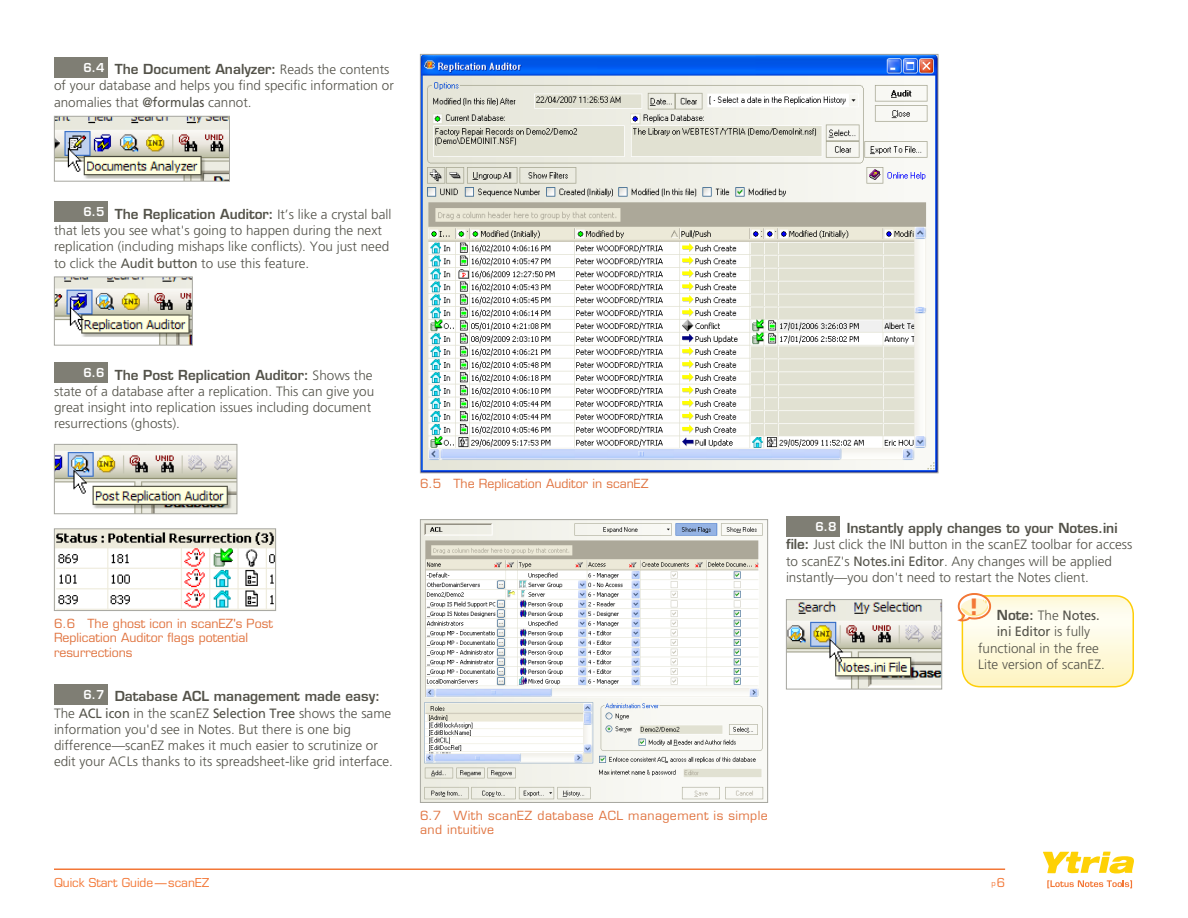
<style>
.page{position:relative;width:1188px;height:918px;background:#fff}
.page>*{position:absolute;margin:0;border:0;box-sizing:border-box;transform-origin:0 0}
.t1{font:700 21.9px "Eurostile";color:#f37736}
.Text_-_Level_2{font:300 13.5px/16.2px "Frutiger";color:#535249}
.Text_-_Level_2-2{font:13.5px "Frutiger";letter-spacing:-.01em;color:#535249;scale:.95 1}
.Captions{font:12.3px/14.7px "Eurostile";color:#e0733f}
.Captions-2{font:12.3px/14.7px "Eurostile";letter-spacing:.035em;color:#e0733f}
.t2{font:12px "Eurostile";color:#f37736}
.t3{font:600 12px "Eurostile";color:#fff}
.t4{font:7.5px "Eurostile";color:#f37736}
.s1{font-family:"Eurostile";font-weight:600}
.s2{font-weight:400}
.s3{font-weight:300}
.s4{font-size:12px}
</style>
<div class="page">
<svg style="left:1043px;top:852px;width:91px;height:21px"></svg>
<svg style="left:1047px;top:880px;width:85px;height:8px"></svg>
<div style="left:54px;top:57px;width:54px;height:20px;background:#7f7e74"></div>
<div style="left:54px;top:202px;width:54px;height:20px;background:#7f7e74"></div>
<div style="left:54px;top:363px;width:54px;height:20px;background:#7f7e74"></div>
<div style="left:54px;top:684px;width:54px;height:20px;background:#7f7e74"></div>
<img style="left:54px;top:444px;width:184px;height:70px">
<svg style="left:54px;top:528px;width:222px;height:83px"></svg>
<img style="left:54px;top:116px;width:176px;height:66px">
<img style="left:54px;top:276px;width:139px;height:70px">
<div style="left:786px;top:516px;width:54px;height:20px;background:#7f7e74"></div>
<svg style="left:420px;top:519px;width:348px;height:284px"></svg>
<img style="left:786px;top:599px;width:156px;height:91px">
<svg style="left:957px;top:593px;width:176px;height:94px"></svg>
<hr style="left:54px;top:868px;width:951px;height:2px;background:#f37736">
<svg style="left:420px;top:54px;width:519px;height:420px"></svg>
<p class="t3" style="left:83px;top:60px;width:23px">6.4</p>
<p class="Text_-_Level_2" style="left:54px;top:62px;width:341px;text-indent:61px"><span class="s1">The Document Analyzer:</span> Reads the contents of your database and helps you find specific information or anomalies that <span class="s2">@formulas</span> cannot.</p>
<p class="t3" style="left:83px;top:204px;width:23px">6.5</p>
<p class="Text_-_Level_2" style="left:54px;top:206px;width:339px;text-indent:61px"><span class="s1">The Replication Auditor:</span> It’s like a crystal ball that lets you see what's going to happen during the next replication (including mishaps like conflicts). You just need to click the <span class="s2">Audit button</span> to use this feature.</p>
<p class="t3" style="left:83px;top:365px;width:23px">6.6</p>
<p class="Text_-_Level_2" style="left:54px;top:367px;width:322px;text-indent:61px"><span class="s1">The Post Replication Auditor:</span> Shows the state of a database after a replication. This can give you great insight into replication issues including document resurrections (ghosts).</p>
<p class="Captions" style="left:54px;top:616px;width:220px">6.6 The ghost icon in scanEZ's Post<br>Replication Auditor flags potential resurrections</p>
<p class="t3" style="left:83px;top:687px;width:23px">6.7</p>
<p class="Text_-_Level_2" style="left:54px;top:689px;width:341px;text-indent:61px"><span class="s1">Database ACL management made easy:<br></span>The <span class="s2">ACL icon</span> in the scanEZ <span class="s2">Selection Tree</span> shows the same information you'd see in Notes. But there is one big difference—scanEZ makes it much easier to scrutinize or edit your ACLs thanks to its spreadsheet-like grid interface.</p>
<p class="Captions" style="left:420px;top:477px;width:230px">6.5 The Replication Auditor in scanEZ</p>
<p class="t3" style="left:815px;top:519px;width:23px">6.8</p>
<p class="Text_-_Level_2" style="left:786px;top:521px;width:348px;text-indent:61px"><span class="s1">Instantly apply changes to your Notes.ini file:</span> Just click the INI button in the scanEZ toolbar for access to scanEZ's <span class="s2">Notes.ini Editor</span>. Any changes will be applied instantly—you don't need to restart the Notes client.</p>
<h1 class="t1" style="left:970px;top:594px;width:9px">!</h1>
<p class="Text_-_Level_2-2" style="left:997px;top:608px;width:110px"><span class="s1">Note:</span> <span class="s3">The</span> Notes.</p>
<p class="Text_-_Level_2-2" style="left:997px;top:624px;width:100px">ini Editor <span class="s3">is fully</span></p>
<p class="Text_-_Level_2" style="left:978px;top:640px;width:122px">functional in the free</p>
<p class="Text_-_Level_2" style="left:978px;top:656px;width:128px">Lite version of scanEZ.</p>
<p class="Captions-2" style="left:420px;top:808px;width:349px">6.7 With scanEZ database ACL management is simple and intuitive</p>
<p class="t2" style="left:54px;top:876px;width:157px">Quick Start Guide—scanEZ</p>
<p class="t4" style="left:992px;top:879px;width:15px">p<span class="s4">6</span></p>
</div>
